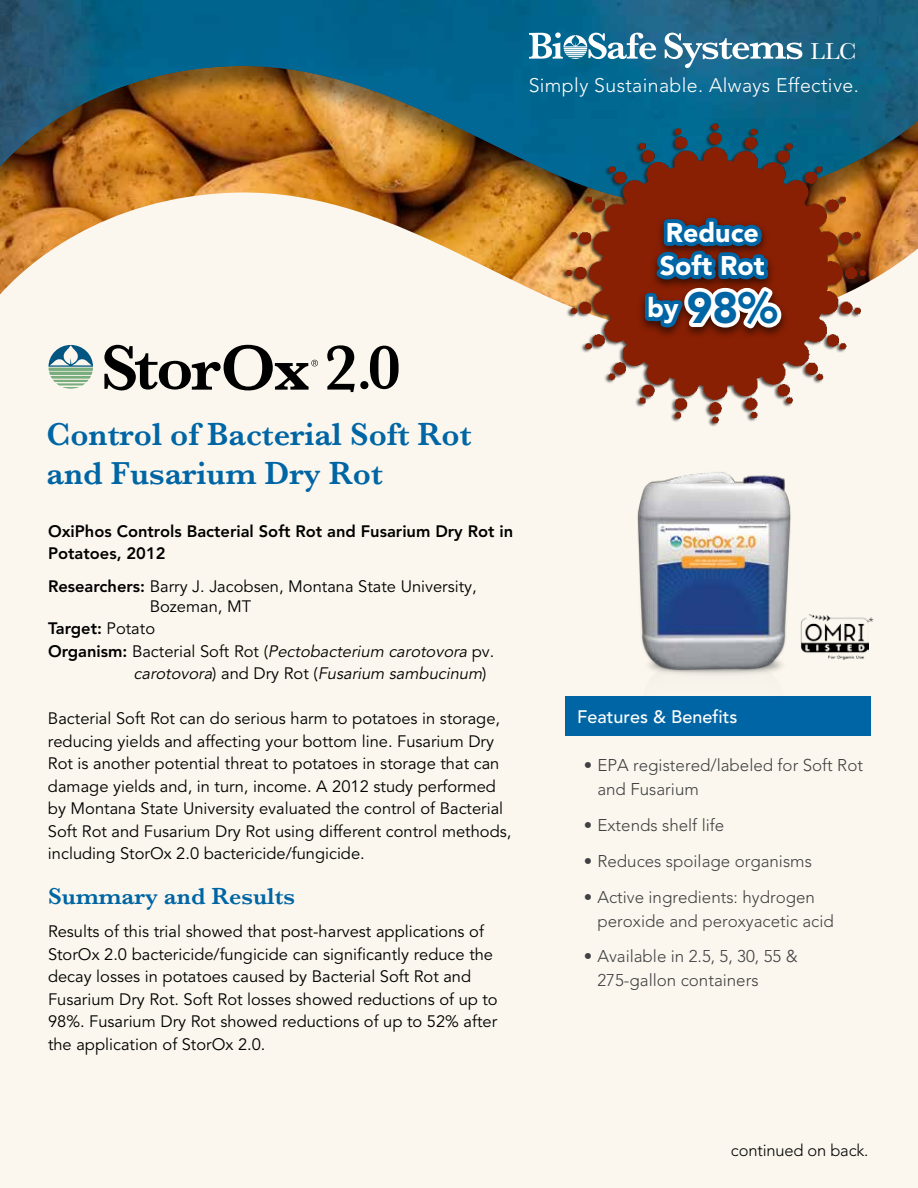
<style>
.page{position:relative;width:918px;height:1188px;background:#fbf7ee}
.page>*{position:absolute;margin:0;border:0;box-sizing:border-box;transform-origin:0 0}
.t1{font:900 43.5px "Avenir";color:#0065a4}
.t2{font:600 33px/39px "Baskerville";color:#0065a4}
.t3{font:900 26.7px/33.2px "Avenir";color:#fff}
.t4{font:600 24px "Baskerville";color:#0065a4}
.t5{font:23.85px "Baskerville";color:#fff}
.t6{font:300 19.5px "Avenir";letter-spacing:.02em;color:#fff}
.t7{font:500 18px "Avenir";color:#fff}
.t8{font:300 16.95px/24px "Avenir";color:#414042}
.t9{font:16.5px/22.5px "Avenir";color:#000}
.t10{font:italic 16.5px "Avenir";color:#000}
.t11{font:800 16.5px/22.5px "Avenir";color:#000}
.t12{font:300 16.5px "Avenir";letter-spacing:-.01em;color:#000}
.t13{font:300 12px "Avenir";color:#414042}
.s1{font-weight:800}
.s2{font-weight:400}
.s3{font-weight:800;font-style:normal}
.s4{font-style:normal}
.s5{font-size:26.7px;color:#fff}
</style>
<div class="page">
<div style="left:565px;top:696px;width:306px;height:39px;background:#0065a4"></div>
<svg style="left:48px;top:345px;width:45px;height:44px"></svg>
<svg style="left:327px;top:345px;width:72px;height:47px"></svg>
<svg style="left:104px;top:345px;width:214px;height:45px"></svg>
<img style="left:637px;top:472px;width:154px;height:203px">
<img style="left:800px;top:614px;width:68px;height:45px">
<img style="left:0;top:235px;width:918px;height:68px">
<div style="left:0;top:0;width:918px;height:235px;background:#000;opacity:.46"></div>
<svg style="left:0;top:205px;width:918px;height:8px"></svg>
<img style="left:0;top:0;width:918px;height:205px">
<svg style="left:665px;top:33px;width:137px;height:35px;background:#588da8"></svg>
<svg style="left:529px;top:32px;width:127px;height:27px;background:#70a6bd"></svg>
<img style="left:561px;top:119px;width:308px;height:308px">
<div style="left:637px;top:214px;width:153px;height:126px;background:#8a2003"></div>
<svg style="left:641px;top:208px;width:144px;height:153px"></svg>
<h3 class="t5" style="left:811px;top:37px;width:47px">LLC</h3>
<p class="t6" style="left:529px;top:74px;width:332px">Simply Sustainable. Always Effective.</p>
<h2 class="t2" style="left:46px;top:414px;width:427px">Control of Bacterial Soft Rot and Fusarium Dry Rot</h2>
<p class="t11" style="left:48px;top:520px;width:467px">OxiPhos Controls Bacterial Soft Rot and Fusarium Dry Rot in<br>Potatoes, 2012</p>
<p class="t9" style="left:150px;top:577px;width:329px;line-height:19.5px;text-indent:-102px"><span class="s1">Researchers:</span> Barry J. Jacobsen, Montana State University,<br>Bozeman, MT</p>
<p class="t11" style="left:48px;top:617px;width:109px">Target: <span class="s2">Potato</span></p>
<p class="t10" style="left:48px;top:642px;width:448px"><span class="s3">Organism:</span> <span class="s4">Bacterial Soft Rot (</span>Pectobacterium carotovora <span class="s4">pv.</span></p>
<p class="t10" style="left:134px;top:664px;width:354px">carotovora<span class="s4">) a n d D ry R o t (</span> Fusarium sambucinum<span class="s4">)</span></p>
<p class="t9" style="left:48px;top:708px;width:465px">Bacterial Soft Rot can do serious harm to potatoes in storage, reducing yields and affecting your bottom line. Fusarium Dry Rot is another potential threat to potatoes in storage that can damage yields and, in turn, income. A 2012 study performed by Montana State University evaluated the control of Bacterial Soft Rot and Fusarium Dry Rot using different control methods, including StorOx 2.0 bactericide/fungicide.</p>
<h3 class="t4" style="left:48px;top:880px;width:249px">Summary and Results</h3>
<p class="t9" style="left:48px;top:921px;width:451px">Results of this trial showed that post-harvest applications of StorOx 2.0 bactericide/fungicide can significantly reduce the decay losses in potatoes caused by Bacterial Soft Rot and Fusarium Dry Rot. Soft Rot losses showed reductions of up to 98%. Fusarium Dry Rot showed reductions of up to 52% after the application of StorOx 2.0.</p>
<h3 class="t3" style="left:660px;top:216px;width:106px">Reduce<br>Soft Rot</h3>
<h1 class="t1" style="left:647px;top:282px;width:132px"><span class="s5">by</span> 98%</h1>
<p class="t13" style="left:868px;top:615px;width:7px">*</p>
<p class="t7" style="left:577px;top:706px;width:162px">Features &amp; Benefits</p>
<p class="t8" style="left:597px;top:753px;width:267px;text-indent:-13px">• EPA registered/labeled for Soft Rot and Fusarium</p>
<p class="t8" style="left:584px;top:813px;width:142px">• Extends shelf life</p>
<p class="t8" style="left:584px;top:849px;width:229px">• Reduces spoilage organisms</p>
<p class="t8" style="left:597px;top:885px;width:238px;text-indent:-14px">• Active ingredients: hydrogen peroxide and peroxyacetic acid</p>
<p class="t8" style="left:597px;top:945px;width:202px;text-indent:-13px">• Available in 2.5, 5, 30, 55 &amp;<br>275-gallon containers</p>
<p class="t12" style="left:731px;top:1141px;width:139px">continued on back.</p>
</div>
